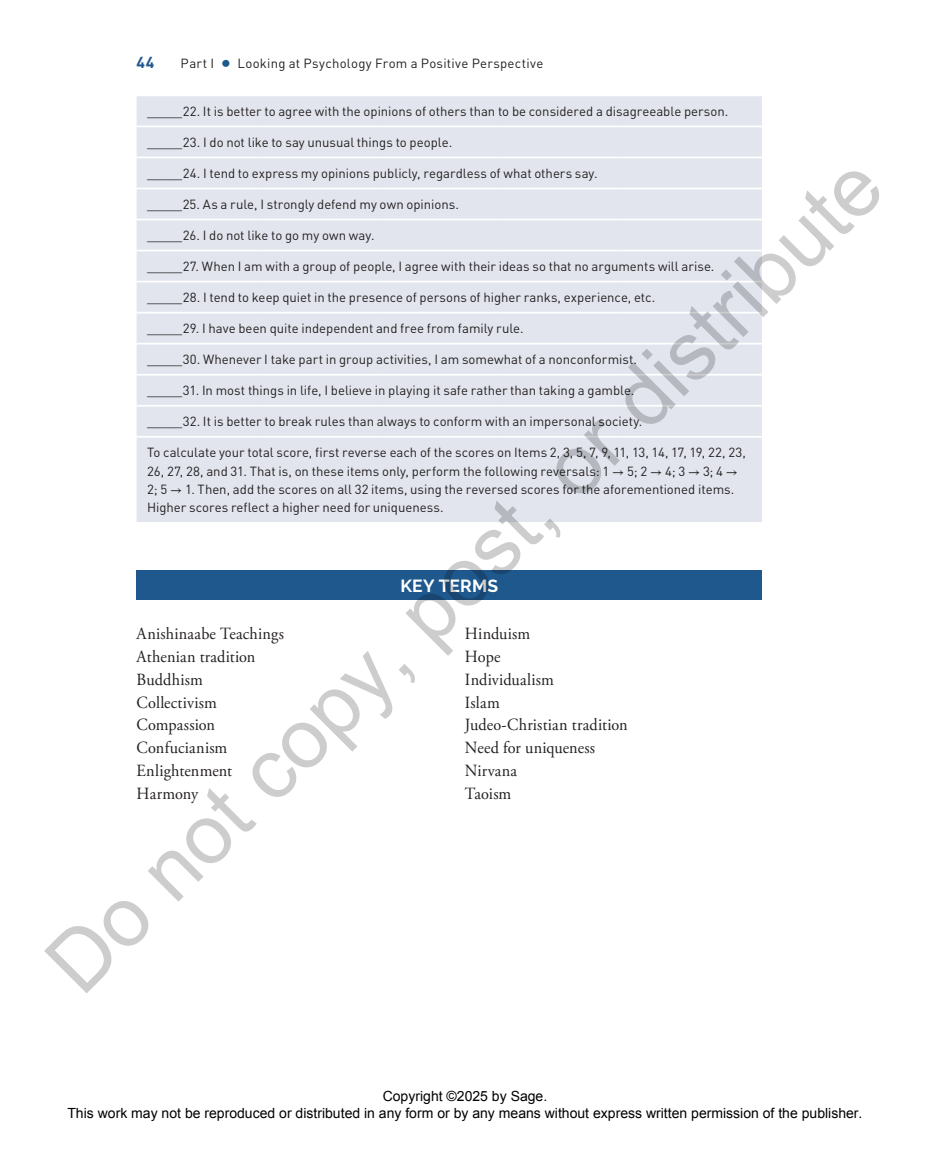
<style>
.page{position:relative;width:930px;height:1150px;background:#fff}
.page>*{position:absolute;margin:0;border:0;box-sizing:border-box;transform-origin:0 0}
.t1{font:84px "Arial";color:rgb(0 0 0/.2)}
.t2{font:700 17.5px "Raleway";letter-spacing:.01em;color:#fff}
.t3{font:17.15px/22.8px "Adobe Garamond Pro";letter-spacing:.01em;color:#231f20;scale:.95 1}
.t4{font:700 15.75px "DIN Pro";color:#1e588d}
.t5{font:14px/16.8px "Arial";color:#000;text-align:center}
.t6{font:13.12px/18.4px "DIN Pro";color:#231f20}
.t7{font:13.12px "DIN Pro";letter-spacing:.02em;color:#231f20}
.s1{font-family:"STIX General";font-size:18.38px;color:#1e588d}
.s2{font-family:"STIX General"}
</style>
<div class="page">
<div style="left:136px;top:96px;width:625px;height:426px;background:#e2e5ee"></div>
<hr style="left:136px;top:126px;width:121px;height:1px;background:#fff">
<hr style="left:257px;top:126px;width:121px;height:1px;background:#fff">
<hr style="left:378px;top:126px;width:120px;height:1px;background:#fff">
<hr style="left:498px;top:126px;width:121px;height:1px;background:#fff">
<hr style="left:619px;top:126px;width:142px;height:1px;background:#fff">
<hr style="left:136px;top:157px;width:121px;height:1px;background:#fff">
<hr style="left:257px;top:157px;width:121px;height:1px;background:#fff">
<hr style="left:378px;top:157px;width:120px;height:1px;background:#fff">
<hr style="left:498px;top:157px;width:121px;height:1px;background:#fff">
<hr style="left:619px;top:157px;width:142px;height:1px;background:#fff">
<hr style="left:136px;top:188px;width:121px;height:1px;background:#fff">
<hr style="left:257px;top:188px;width:121px;height:1px;background:#fff">
<hr style="left:378px;top:188px;width:120px;height:1px;background:#fff">
<hr style="left:498px;top:188px;width:121px;height:1px;background:#fff">
<hr style="left:619px;top:188px;width:142px;height:1px;background:#fff">
<hr style="left:136px;top:219px;width:121px;height:1px;background:#fff">
<hr style="left:257px;top:219px;width:121px;height:1px;background:#fff">
<hr style="left:378px;top:219px;width:120px;height:1px;background:#fff">
<hr style="left:498px;top:219px;width:121px;height:1px;background:#fff">
<hr style="left:619px;top:219px;width:142px;height:1px;background:#fff">
<hr style="left:136px;top:250px;width:121px;height:1px;background:#fff">
<hr style="left:257px;top:250px;width:121px;height:1px;background:#fff">
<hr style="left:378px;top:250px;width:120px;height:1px;background:#fff">
<hr style="left:498px;top:250px;width:121px;height:1px;background:#fff">
<hr style="left:619px;top:250px;width:142px;height:1px;background:#fff">
<hr style="left:136px;top:281px;width:121px;height:1px;background:#fff">
<hr style="left:257px;top:281px;width:121px;height:1px;background:#fff">
<hr style="left:378px;top:281px;width:120px;height:1px;background:#fff">
<hr style="left:498px;top:281px;width:121px;height:1px;background:#fff">
<hr style="left:619px;top:281px;width:142px;height:1px;background:#fff">
<hr style="left:136px;top:312px;width:121px;height:1px;background:#fff">
<hr style="left:257px;top:312px;width:121px;height:1px;background:#fff">
<hr style="left:378px;top:312px;width:120px;height:1px;background:#fff">
<hr style="left:498px;top:312px;width:121px;height:1px;background:#fff">
<hr style="left:619px;top:312px;width:142px;height:1px;background:#fff">
<hr style="left:136px;top:343px;width:121px;height:1px;background:#fff">
<hr style="left:257px;top:343px;width:121px;height:1px;background:#fff">
<hr style="left:378px;top:343px;width:120px;height:1px;background:#fff">
<hr style="left:498px;top:343px;width:121px;height:1px;background:#fff">
<hr style="left:619px;top:343px;width:142px;height:1px;background:#fff">
<hr style="left:136px;top:374px;width:121px;height:1px;background:#fff">
<hr style="left:257px;top:374px;width:121px;height:1px;background:#fff">
<hr style="left:378px;top:374px;width:120px;height:1px;background:#fff">
<hr style="left:498px;top:374px;width:121px;height:1px;background:#fff">
<hr style="left:619px;top:374px;width:142px;height:1px;background:#fff">
<hr style="left:136px;top:405px;width:121px;height:2px;background:#fff">
<hr style="left:257px;top:405px;width:121px;height:2px;background:#fff">
<hr style="left:378px;top:405px;width:120px;height:2px;background:#fff">
<hr style="left:498px;top:405px;width:121px;height:2px;background:#fff">
<hr style="left:619px;top:405px;width:142px;height:2px;background:#fff">
<hr style="left:136px;top:436px;width:121px;height:2px;background:#fff">
<hr style="left:257px;top:436px;width:121px;height:2px;background:#fff">
<hr style="left:378px;top:436px;width:120px;height:2px;background:#fff">
<hr style="left:498px;top:436px;width:121px;height:2px;background:#fff">
<hr style="left:619px;top:436px;width:142px;height:2px;background:#fff">
<div style="left:136px;top:570px;width:625px;height:30px;background:#1e588d"></div>
<p class="t4" style="left:136px;top:49px;width:19px">44</p>
<p class="t7" style="left:180px;top:53px;width:364px">Part I <span class="s1">•</span> Looking at Psychology From a Positive Perspective</p>
<p class="t6" style="left:147px;top:101px;width:582px">_____22. It is better to agree with the opinions of others than to be considered a disagreeable person.</p>
<p class="t6" style="left:147px;top:132px;width:306px">_____23. I do not like to say unusual things to people.</p>
<p class="t6" style="left:147px;top:163px;width:452px">_____24. I tend to express my opinions publicly, regardless of what others say.</p>
<p class="t6" style="left:147px;top:194px;width:313px">_____25. As a rule, I strongly defend my own opinions.</p>
<p class="t6" style="left:147px;top:225px;width:229px">_____26. I do not like to go my own way.</p>
<p class="t6" style="left:147px;top:256px;width:568px">_____27. When I am with a group of people, I agree with their ideas so that no arguments will arise.</p>
<p class="t6" style="left:147px;top:287px;width:509px">_____28. I tend to keep quiet in the presence of persons of higher ranks, experience, etc.</p>
<p class="t6" style="left:147px;top:318px;width:378px">_____29. I have been quite independent and free from family rule.</p>
<p class="t6" style="left:147px;top:349px;width:491px">_____30. Whenever I take part in group activities, I am somewhat of a nonconformist.</p>
<p class="t6" style="left:147px;top:380px;width:489px">_____31. In most things in life, I believe in playing it safe rather than taking a gamble.</p>
<p class="t6" style="left:147px;top:411px;width:496px">_____32. It is better to break rules than always to conform with an impersonal society.</p>
<p class="t6" style="left:147px;top:442px;width:600px">To calculate your total score, first reverse each of the scores on Items 2, 3, 5, 7, 9, 11, 13, 14, 17, 19, 22, 23, 26, 27, 28, and 31. That is, on these items only, perform the following reversals: 1 <span class="s2">→</span> 5; 2 <span class="s2">→</span> 4; 3 <span class="s2">→</span> 3; 4 <span class="s2">→ </span>2; 5 <span class="s2">→</span> 1. Then, add the scores on all 32 items, using the reversed scores for the aforementioned items.<br>Higher scores reflect a higher need for uniqueness.</p>
<h1 class="t1" style="left:22px;top:938px;width:1141px;rotate:-45deg">Do not copy, post, or distribute</h1>
<h2 class="t2" style="left:400px;top:573px;width:99px">KEY TERMS</h2>
<h3 class="t3" style="left:136px;top:623px;width:157px">Anishinaabe Teachings<br>Athenian tradition<br>Buddhism<br>Collectivism<br>Compassion<br>Confucianism<br>Enlightenment<br>Harmony</h3>
<h3 class="t3" style="left:465px;top:623px;width:173px">Hinduism<br>Hope<br>Individualism<br>Islam<br>Judeo-Christian tradition<br>Need for uniqueness<br>Nirvana<br>Taoism</h3>
<p class="t5" style="left:67px;top:1088px;width:796px">Copyright ©2025 by Sage.<br>This work may not be reproduced or distributed in any form or by any means without express written permission of the publisher.</p>
</div>
